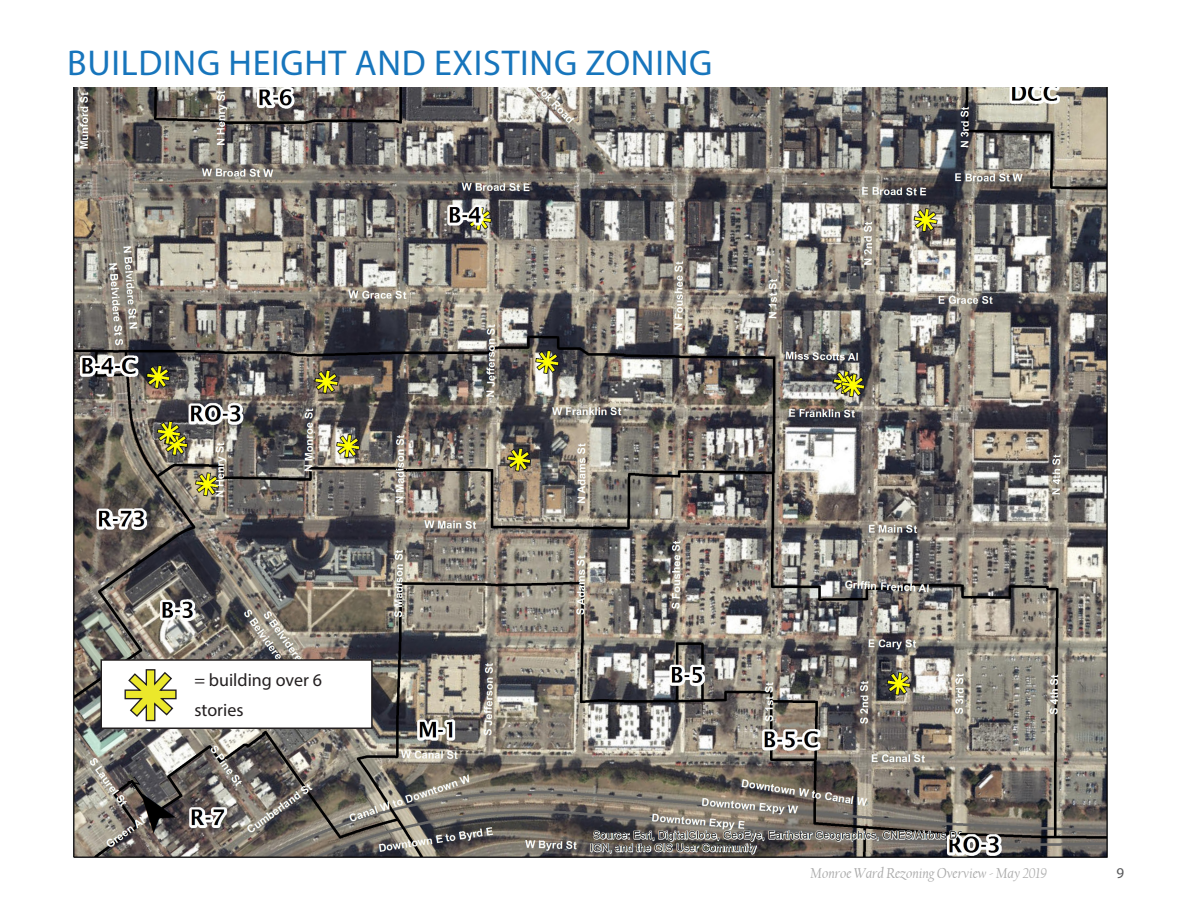
<style>
.page{position:relative;width:1188px;height:918px;background:#fff}
.page>*{position:absolute;margin:0;border:0;box-sizing:border-box;transform-origin:0 0}
.t1{font:36px "Myriad Pro";letter-spacing:.02em;color:#1775bc}
.Paragraph_Style_1{font:18px/30px "Myriad Pro";color:#231f20}
.t2{font:italic 15px "Californian FB";color:#a9a9a9}
.t3{font:15px "Myriad Pro";color:#57585a}
</style>
<div class="page">
<img style="left:73px;top:87px;width:1035px;height:771px">
<div style="left:101px;top:660px;width:271px;height:68px;background:#fff"></div>
<div style="left:100px;top:659px;width:273px;height:70px;border:2px solid #231f20"></div>
<svg style="left:124px;top:669px;width:53px;height:53px"></svg>
<p class="t1" style="left:67px;top:40px;width:647px">BUILDING HEIGHT AND EXISTING ZONING</p>
<p class="Paragraph_Style_1" style="left:194px;top:665px;width:129px">= building over 6 stories</p>
<p class="t2" style="left:811px;top:865px;width:238px">Monroe Ward Rezoning Overview - May 2019</p>
<p class="t3" style="left:1116px;top:864px;width:9px">9</p>
</div>
